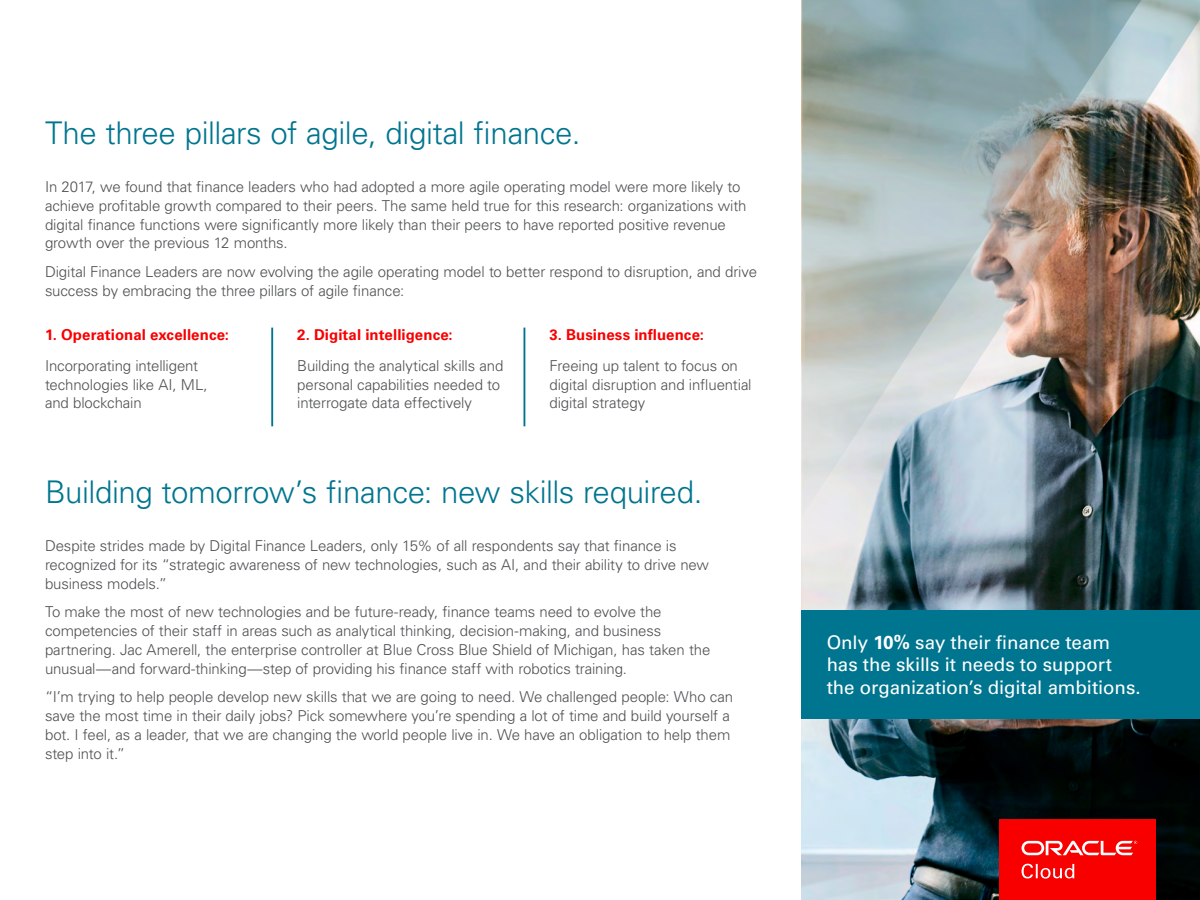
<style>
.page{position:relative;width:1200px;height:900px;background:#fff}
.page>*{position:absolute;margin:0;border:0;box-sizing:border-box;transform-origin:0 0}
.Page_Title{font:300 31.25px "Univers LT Std";letter-spacing:-.015em;color:#00758f}
.Call_out_quote{font:18.75px/22.5px "Univers LT Std";letter-spacing:-.005em;color:#fff}
.Body_Copy{font:300 15px/18.8px "Univers LT Std";letter-spacing:-.01em;color:#4e5052}
.Body_Copy-2{font:700 15px "Univers LT Std";letter-spacing:.005em;color:#f80000}
.s1{font-weight:700}
</style>
<div class="page">
<img style="left:802px;top:719px;width:398px;height:181px">
<div style="left:802px;top:610px;width:398px;height:109px;background:#00758f"></div>
<hr style="left:271px;top:328px;width:2px;height:98px;background:#00758f">
<hr style="left:524px;top:328px;width:1px;height:98px;background:#00758f">
<img style="left:801px;top:0;width:399px;height:634px">
<img style="left:802px;top:0;width:339px;height:516px">
<div style="left:999px;top:819px;width:157px;height:81px;background:#f80000"></div>
<svg style="left:1022px;top:841px;width:115px;height:14px"></svg>
<svg style="left:1022px;top:864px;width:52px;height:15px"></svg>
<p class="Page_Title" style="left:45px;top:114px;width:537px">The three pillars of agile, digital finance.</p>
<p class="Body_Copy" style="left:45px;top:177px;width:703px">In 2017, we found that finance leaders who had adopted a more agile operating model were more likely to achieve profitable growth compared to their peers. The same held true for this research: organizations with digital finance functions were significantly more likely than their peers to have reported positive revenue growth over the previous 12 months.</p>
<p class="Body_Copy" style="left:45px;top:262px;width:714px">Digital Finance Leaders are now evolving the agile operating model to better respond to disruption, and drive success by embracing the three pillars of agile finance:</p>
<p class="Body_Copy-2" style="left:45px;top:326px;width:186px">1. Operational excellence:</p>
<p class="Body_Copy" style="left:45px;top:356px;width:164px">Incorporating intelligent technologies like AI, ML, and blockchain</p>
<p class="Body_Copy-2" style="left:549px;top:326px;width:156px">3. Business influence:</p>
<p class="Body_Copy" style="left:549px;top:356px;width:204px">Freeing up talent to focus on digital disruption and influential digital strategy</p>
<p class="Body_Copy-2" style="left:297px;top:326px;width:157px">2. Digital intelligence:</p>
<p class="Body_Copy" style="left:297px;top:356px;width:208px">Building the analytical skills and personal capabilities needed to interrogate data effectively</p>
<p class="Page_Title" style="left:45px;top:473px;width:659px">Building tomorrow’s finance: new skills required.</p>
<p class="Body_Copy" style="left:45px;top:536px;width:666px">Despite strides made by Digital Finance Leaders, only 15% of all respondents say that finance is recognized for its “strategic awareness of new technologies, such as AI, and their ability to drive new business models.”</p>
<p class="Body_Copy" style="left:45px;top:603px;width:667px">To make the most of new technologies and be future-ready, finance teams need to evolve the competencies of their staff in areas such as analytical thinking, decision-making, and business partnering. Jac Amerell, the enterprise controller at Blue Cross Blue Shield of Michigan, has taken the unusual—and forward-thinking—step of providing his finance staff with robotics training.</p>
<p class="Body_Copy" style="left:45px;top:688px;width:690px">“I’m trying to help people develop new skills that we are going to need. We challenged people: Who can save the most time in their daily jobs? Pick somewhere you’re spending a lot of time and build yourself a bot. I feel, as a leader, that we are changing the world people live in. We have an obligation to help them step into it.”</p>
<p class="Call_out_quote" style="left:827px;top:631px;width:316px">Only <span class="s1">10%</span> say their finance team has the skills it needs to support the organization’s digital ambitions.</p>
</div>
